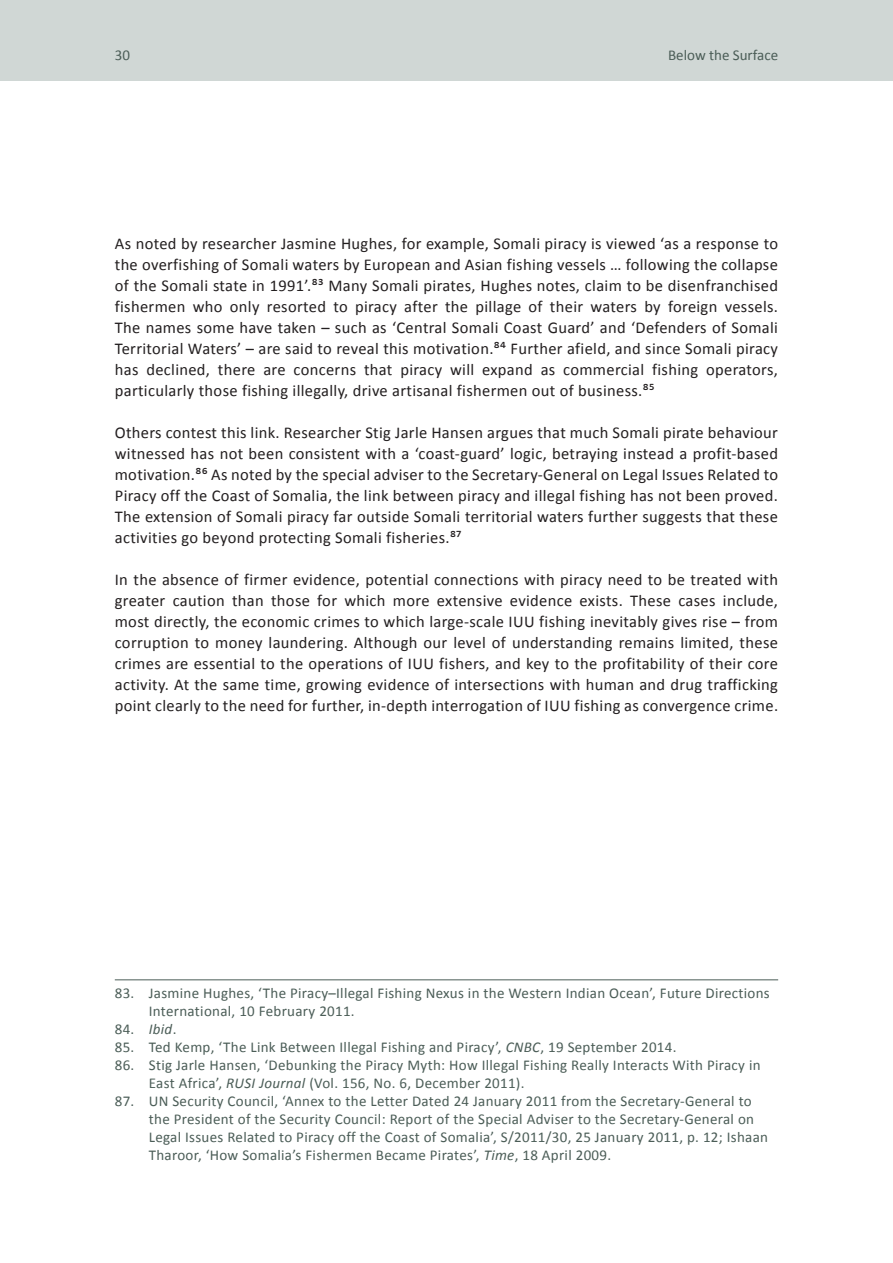
<style>
.page{position:relative;width:893px;height:1263px;background:#fff}
.page>*{position:absolute;margin:0;border:0;box-sizing:border-box;transform-origin:0 0}
.t1{font:16.5px/21px "Calibri";letter-spacing:.02em;color:#231f20;text-align:justify}
.Footnote_text{font:15px/18px "Calibri";letter-spacing:.02em;color:#4b5d57}
.Footnote_text-2{font:15px "Calibri";color:#4b5d57}
.s1{font-style:italic}
</style>
<div class="page">
<div style="left:0;top:0;width:893px;height:81px;background:#d0d7d5"></div>
<hr style="left:115px;top:979px;width:663px;height:1px;background:#4b5d57">
<p class="Footnote_text" style="left:115px;top:46px;width:17px">30</p>
<p class="Footnote_text-2" style="left:668px;top:45px;width:112px">Below the Surface</p>
<p class="t1" style="left:115px;top:233px;width:665px">As noted by researcher Jasmine Hughes, for example, Somali piracy is viewed ‘as a response to the overfishing of Somali waters by European and Asian fishing vessels … following the collapse of the Somali state in 1991’.83 Many Somali pirates, Hughes notes, claim to be disenfranchised fishermen who only resorted to piracy after the pillage of their waters by foreign vessels.<br>The names some have taken – such as ‘Central Somali Coast Guard’ and ‘Defenders of Somali Territorial Waters’ – are said to reveal this motivation.84 Further afield, and since Somali piracy has declined, there are concerns that piracy will expand as commercial fishing operators, particularly those fishing illegally, drive artisanal fishermen out of business.85</p>
<p class="t1" style="left:115px;top:422px;width:665px">Others contest this link. Researcher Stig Jarle Hansen argues that much Somali pirate behaviour witnessed has not been consistent with a ‘coast-guard’ logic, betraying instead a profit-based motivation.86 As noted by the special adviser to the Secretary-General on Legal Issues Related to Piracy off the Coast of Somalia, the link between piracy and illegal fishing has not been proved.<br>The extension of Somali piracy far outside Somali territorial waters further suggests that these activities go beyond protecting Somali fisheries.87</p>
<p class="t1" style="left:115px;top:569px;width:665px">In the absence of firmer evidence, potential connections with piracy need to be treated with greater caution than those for which more extensive evidence exists. These cases include, most directly, the economic crimes to which large-scale IUU fishing inevitably gives rise – from corruption to money laundering. Although our level of understanding remains limited, these crimes are essential to the operations of IUU fishers, and key to the profitability of their core activity. At the same time, growing evidence of intersections with human and drug trafficking point clearly to the need for further, in-depth interrogation of IUU fishing as convergence crime.</p>
<p class="Footnote_text" style="left:149px;top:984px;width:622px;text-indent:-34px">83. Jasmine Hughes, ‘The Piracy–Illegal Fishing Nexus in the Western Indian Ocean’, Future Directions<br>International, 10 February 2011.</p>
<p class="Footnote_text" style="left:115px;top:1020px;width:63px">84. <span class="s1">Ibid</span>.</p>
<p class="Footnote_text" style="left:115px;top:1038px;width:563px">85. Ted Kemp, ‘The Link Between Illegal Fishing and Piracy’, <span class="s1">CNBC</span>, 19 September 2014.</p>
<p class="Footnote_text" style="left:149px;top:1056px;width:613px;text-indent:-34px">86. Stig Jarle Hansen, ‘Debunking the Piracy Myth: How Illegal Fishing Really Interacts With Piracy in<br>East Africa’, <span class="s1">RUSI Journal</span> (Vol. 156, No. 6, December 2011).</p>
<p class="Footnote_text" style="left:149px;top:1092px;width:621px;text-indent:-34px">87. UN Security Council, ‘Annex to the Letter Dated 24 January 2011 from the Secretary-General to the President of the Security Council: Report of the Special Adviser to the Secretary-General on Legal Issues Related to Piracy off the Coast of Somalia’, S/2011/30, 25 January 2011, p. 12; Ishaan Tharoor, ‘How Somalia’s Fishermen Became Pirates’, <span class="s1">Time</span>, 18 April 2009.</p>
</div>
